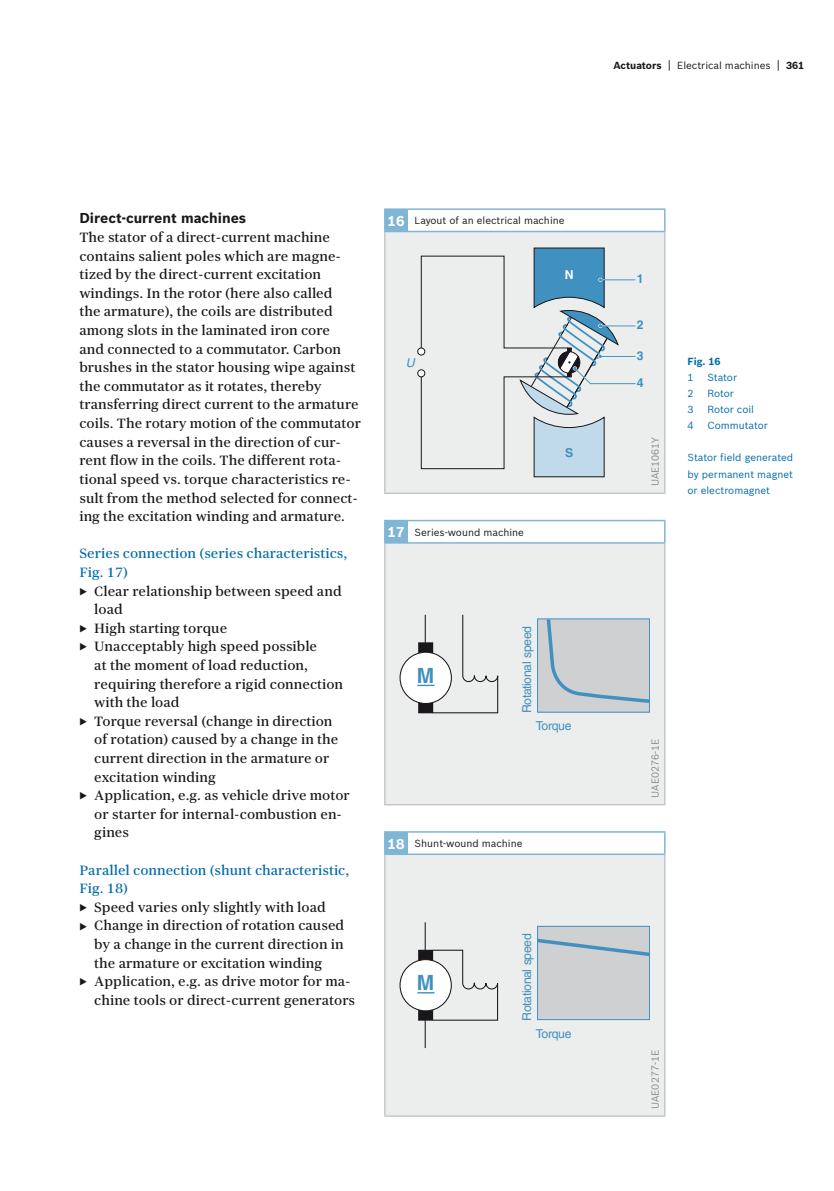
<style>
.page{position:relative;width:834px;height:1191px;background:#fff}
.page>*{position:absolute;margin:0;border:0;box-sizing:border-box;transform-origin:0 0}
.t1{font:700 21px "Helvetica LT Com";color:#4090c0}
.t2{font:700 14px "Bosch Sans";color:#1a171b}
.t3{font:13.65px/18.6px "Bosch Serif";color:#1a171b}
.t4{font:13.65px "Bosch Serif";color:#006bab}
.t5{font:12.25px "Helvetica LT Com";letter-spacing:-.03em;color:#4090c0}
.t6{font:700 12.25px "Helvetica LT Com";color:#4090c0}
.t7{font:italic 12.25px "Helvetica LT Com";color:#4090c0}
.t8{font:700 12.25px "Helvetica LT Com";color:#fff}
.t9{font:10.15px "Bosch Sans";color:#1a171b}
.t10{font:10.15px/16.1px "Bosch Sans";color:#006bab;text-align:justify}
.t11{font:10.15px "Bosch Sans";color:#87888a}
.t12{font:700 10.15px "Bosch Sans";color:#006bab}
.s1{font-weight:700}
.s2{font-size:11.38px}
.s3{font-weight:700;font-size:14px;color:#fff}
</style>
<div class="page">
<div style="left:385px;top:854px;width:279px;height:262px;background:#eceded"></div>
<hr style="left:664px;top:855px;width:1px;height:260px;background:#c6c7c8">
<hr style="left:384px;top:855px;width:1px;height:260px;background:#c6c7c8">
<hr style="left:384px;top:1115px;width:281px;height:1px;background:#c6c7c8">
<svg style="left:384px;top:831px;width:23px;height:22px"></svg>
<hr style="left:407px;top:831px;width:258px;height:1px;background:#7fb5d5">
<hr style="left:406px;top:832px;width:2px;height:21px;background:#7fb5d5">
<svg style="left:664px;top:832px;width:1px;height:21px"></svg>
<hr style="left:384px;top:853px;width:281px;height:2px;background:#7fb5d5">
<div style="left:400px;top:959px;width:51px;height:51px;background:#fff;border-radius:50%"></div>
<svg style="left:417px;top:922px;width:81px;height:126px"></svg>
<div style="left:537px;top:926px;width:112px;height:93px;background:#cfd0d2"></div>
<div style="left:537px;top:926px;width:113px;height:94px;border:1px solid #4090c0"></div>
<svg style="left:537px;top:936px;width:113px;height:22px"></svg>
<div style="left:385px;top:543px;width:279px;height:261px;background:#eceded"></div>
<hr style="left:664px;top:543px;width:1px;height:261px;background:#c6c7c8">
<hr style="left:384px;top:543px;width:1px;height:261px;background:#c6c7c8">
<hr style="left:384px;top:804px;width:281px;height:1px;background:#c6c7c8">
<svg style="left:384px;top:520px;width:23px;height:22px"></svg>
<hr style="left:407px;top:520px;width:258px;height:1px;background:#7fb5d5">
<hr style="left:406px;top:521px;width:2px;height:21px;background:#7fb5d5">
<svg style="left:664px;top:521px;width:1px;height:21px"></svg>
<hr style="left:384px;top:542px;width:281px;height:1px;background:#7fb5d5">
<div style="left:400px;top:652px;width:51px;height:51px;background:#fff;border-radius:50%"></div>
<div style="left:537px;top:619px;width:112px;height:93px;background:#cfd0d2"></div>
<svg style="left:544px;top:618px;width:106px;height:95px"></svg>
<svg style="left:417px;top:614px;width:81px;height:100px"></svg>
<div style="left:385px;top:209px;width:22px;height:22px;background:#7fb5d5"></div>
<div style="left:385px;top:231px;width:279px;height:262px;background:#eceded"></div>
<hr style="left:664px;top:232px;width:1px;height:260px;background:#c6c7c8">
<hr style="left:384px;top:232px;width:1px;height:260px;background:#c6c7c8">
<hr style="left:384px;top:492px;width:281px;height:2px;background:#c6c7c8">
<hr style="left:384px;top:208px;width:23px;height:2px;background:#7fb5d5">
<svg style="left:384px;top:210px;width:1px;height:21px"></svg>
<hr style="left:407px;top:208px;width:258px;height:2px;background:#7fb5d5">
<hr style="left:406px;top:210px;width:2px;height:21px;background:#7fb5d5">
<svg style="left:664px;top:210px;width:1px;height:21px"></svg>
<hr style="left:384px;top:231px;width:281px;height:1px;background:#7fb5d5">
<div style="left:417px;top:347px;width:8px;height:8px;border:1px solid #1a171b;border-radius:50%"></div>
<div style="left:417px;top:369px;width:8px;height:8px;border:1px solid #1a171b;border-radius:50%"></div>
<svg style="left:420px;top:247px;width:216px;height:230px"></svg>
<p class="t9" style="left:613px;top:61px;width:192px"><span class="s1">Actuators</span> <span class="s2">|</span> Electrical machines <span class="s2">|</span> <span class="s1">361</span></p>
<p class="t2" style="left:79px;top:213px;width:168px">Direct-current machines</p>
<p class="t3" style="left:79px;top:229px;width:283px">The stator of a direct-current machine contains salient poles which are magne&shy;tized by the direct-current excitation windings. In the rotor (here also called<br>the armature), the coils are distributed among slots in the laminated iron core<br>and connected to a commutator. Carbon brushes in the stator housing wipe against the commutator as it rotates, thereby transferring direct current to the armature coils. The rotary motion of the commutator causes a reversal in the direction of cur&shy;rent flow in the coils. The different rota&shy;tional speed vs. torque characteristics re&shy;sult from the method selected for connect&shy;ing the excitation winding and armature.</p>
<p class="t4" style="left:79px;top:547px;width:269px">Series connection (series characteristics,</p>
<p class="t4" style="left:79px;top:566px;width:50px">Fig. 17)</p>
<p class="t3" style="left:79px;top:582px;width:264px">▶ Clear relationship between speed and</p>
<p class="t3" style="left:94px;top:601px;width:30px">load</p>
<p class="t3" style="left:79px;top:619px;width:149px">▶ High starting torque</p>
<p class="t3" style="left:79px;top:638px;width:239px">▶ Unacceptably high speed possible</p>
<p class="t3" style="left:94px;top:656px;width:215px">at the moment of load reduction,</p>
<p class="t3" style="left:94px;top:675px;width:250px">requiring therefore a rigid connection</p>
<p class="t3" style="left:94px;top:694px;width:87px">with the load</p>
<p class="t3" style="left:79px;top:712px;width:254px">▶ Torque reversal (change in direction</p>
<p class="t3" style="left:94px;top:731px;width:245px">of rotation) caused by a change in the</p>
<p class="t3" style="left:94px;top:749px;width:236px">current direction in the armature or</p>
<p class="t3" style="left:94px;top:768px;width:123px">excitation winding</p>
<p class="t3" style="left:79px;top:787px;width:272px">▶ Application, e.g. as vehicle drive motor</p>
<p class="t3" style="left:94px;top:805px;width:249px">or starter for internal-combustion en-</p>
<p class="t3" style="left:94px;top:824px;width:36px">gines</p>
<p class="t4" style="left:79px;top:864px;width:271px">Parallel connection (shunt characteristic,</p>
<p class="t4" style="left:79px;top:882px;width:50px">Fig. 18)</p>
<p class="t3" style="left:79px;top:898px;width:248px">▶ Speed varies only slightly with load</p>
<p class="t3" style="left:79px;top:917px;width:266px">▶ Change in direction of rotation caused</p>
<p class="t3" style="left:94px;top:936px;width:251px">by a change in the current direction in</p>
<p class="t3" style="left:94px;top:954px;width:229px">the armature or excitation winding</p>
<p class="t3" style="left:79px;top:973px;width:273px">▶ Application, e.g. as drive motor for ma-</p>
<p class="t3" style="left:94px;top:991px;width:262px">chine tools or direct-current generators</p>
<p class="t9" style="left:387px;top:217px;width:178px"><span class="s3">16</span> Layout of an electrical machine</p>
<p class="t7" style="left:406px;top:355px;width:10px">U</p>
<p class="t9" style="left:387px;top:528px;width:138px"><span class="s3">17</span> Series-wound machine</p>
<p class="t8" style="left:564px;top:267px;width:10px">N</p>
<p class="t6" style="left:565px;top:445px;width:10px">S</p>
<h1 class="t1" style="left:417px;top:663px;width:19px">M</h1>
<p class="t5" style="left:522px;top:713px;width:89px;rotate:-90deg">Rotational speed</p>
<p class="t5" style="left:536px;top:721px;width:37px">Torque</p>
<p class="t9" style="left:387px;top:839px;width:136px"><span class="s3">18</span> Shunt-wound machine</p>
<h1 class="t1" style="left:417px;top:970px;width:19px">M</h1>
<p class="t5" style="left:522px;top:1021px;width:89px;rotate:-90deg">Rotational speed</p>
<p class="t5" style="left:536px;top:1028px;width:37px">Torque</p>
<p class="t6" style="left:636px;top:272px;width:8px">1</p>
<p class="t6" style="left:636px;top:318px;width:8px">2</p>
<p class="t6" style="left:636px;top:348px;width:8px">3</p>
<p class="t6" style="left:636px;top:376px;width:8px">4</p>
<p class="t11" style="left:651px;top:486px;width:51px;rotate:-90deg">UAE1061Y</p>
<p class="t12" style="left:687px;top:357px;width:35px">Fig. 16</p>
<p class="t10" style="left:687px;top:370px;width:8px">1</p>
<p class="t10" style="left:707px;top:370px;width:31px">Stator</p>
<p class="t10" style="left:687px;top:386px;width:8px">2</p>
<p class="t10" style="left:707px;top:386px;width:28px">Rotor</p>
<p class="t10" style="left:687px;top:402px;width:8px">3</p>
<p class="t10" style="left:707px;top:402px;width:48px">Rotor coil</p>
<p class="t10" style="left:687px;top:418px;width:8px">4</p>
<p class="t10" style="left:707px;top:418px;width:62px">Commutator</p>
<p class="t10" style="left:687px;top:450px;width:107px">Stator field generated by permanent magnet or electromagnet</p>
<p class="t11" style="left:651px;top:797px;width:61px;rotate:-90deg">UAE0276-1E</p>
<p class="t11" style="left:651px;top:1109px;width:61px;rotate:-90deg">UAE0277-1E</p>
</div>
